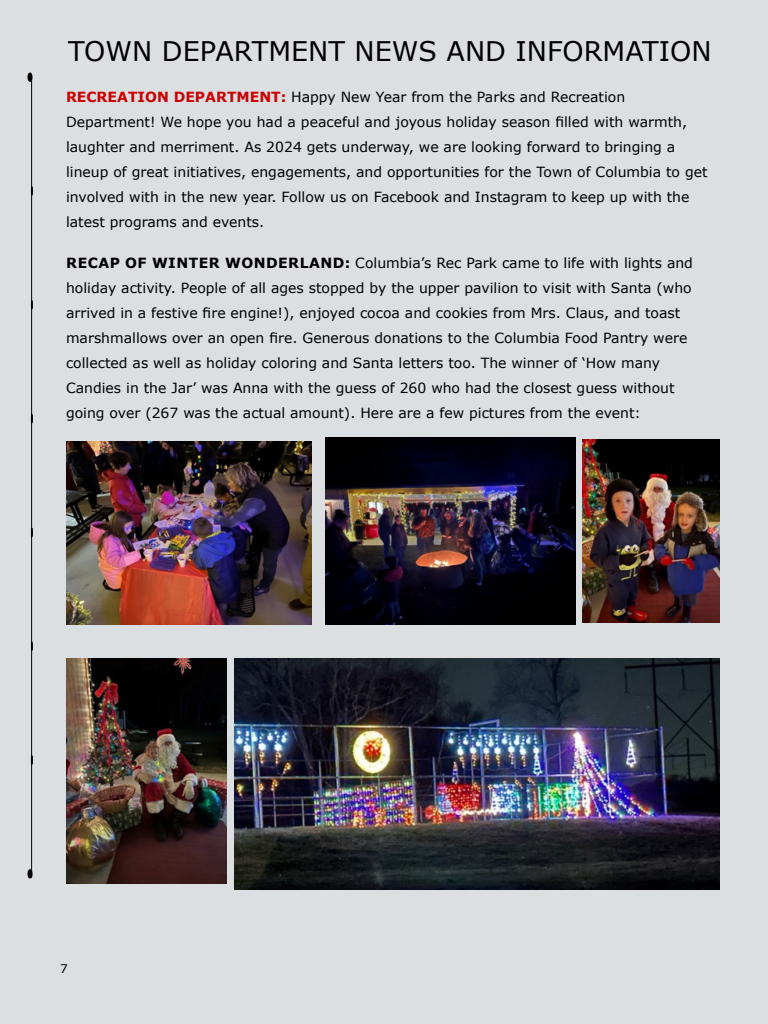
<style>
.page{position:relative;width:768px;height:1024px;background:#dbdfe2}
.page>*{position:absolute;margin:0;border:0;box-sizing:border-box;transform-origin:0 0}
.Body_Text{font:27px "Verdana";color:#000}
.Body_Text-2{font:14px/25px "Verdana";color:#000}
.t1{font:12px "Verdana";color:#000}
.s1{font-weight:700;color:#c00}
.s2{font-weight:700}
</style>
<div class="page">
<hr style="left:31px;top:77px;width:1px;height:801px;background:#000">
<svg style="left:31px;top:186px;width:2px;height:10px"></svg>
<svg style="left:31px;top:755px;width:2px;height:10px"></svg>
<svg style="left:28px;top:869px;width:4px;height:9px"></svg>
<div style="left:28px;top:72px;width:4px;height:10px;border:1px solid #000;border-radius:50%"></div>
<img style="left:66px;top:441px;width:246px;height:184px">
<img style="left:582px;top:440px;width:138px;height:183px">
<img style="left:325px;top:437px;width:250px;height:188px">
<img style="left:66px;top:658px;width:160px;height:226px">
<img style="left:235px;top:658px;width:485px;height:232px">
<p class="Body_Text" style="left:68px;top:32px;width:645px">TOWN DEPARTMENT NEWS AND INFORMATION</p>
<p class="Body_Text-2" style="left:66px;top:84px;width:643px"><span class="s1">RECREATION DEPARTMENT:</span> Happy New Year from the Parks and Recreation Department! We hope you had a peaceful and joyous holiday season filled with warmth, laughter and merriment. As 2024 gets underway, we are looking forward to bringing a lineup of great initiatives, engagements, and opportunities for the Town of Columbia to get involved with in the new year. Follow us on Facebook and Instagram to keep up with the latest programs and events.</p>
<p class="Body_Text-2" style="left:66px;top:250px;width:629px"><span class="s2">RECAP OF WINTER WONDERLAND:</span> Columbia’s Rec Park came to life with lights and holiday activity. People of all ages stopped by the upper pavilion to visit with Santa (who arrived in a festive fire engine!), enjoyed cocoa and cookies from Mrs. Claus, and toast marshmallows over an open fire. Generous donations to the Columbia Food Pantry were collected as well as holiday coloring and Santa letters too. The winner of ‘How many Candies in the Jar’ was Anna with the guess of 260 who had the closest guess without going over (267 was the actual amount). Here are a few pictures from the event:</p>
<p class="t1" style="left:60px;top:961px;width:9px">7</p>
</div>
